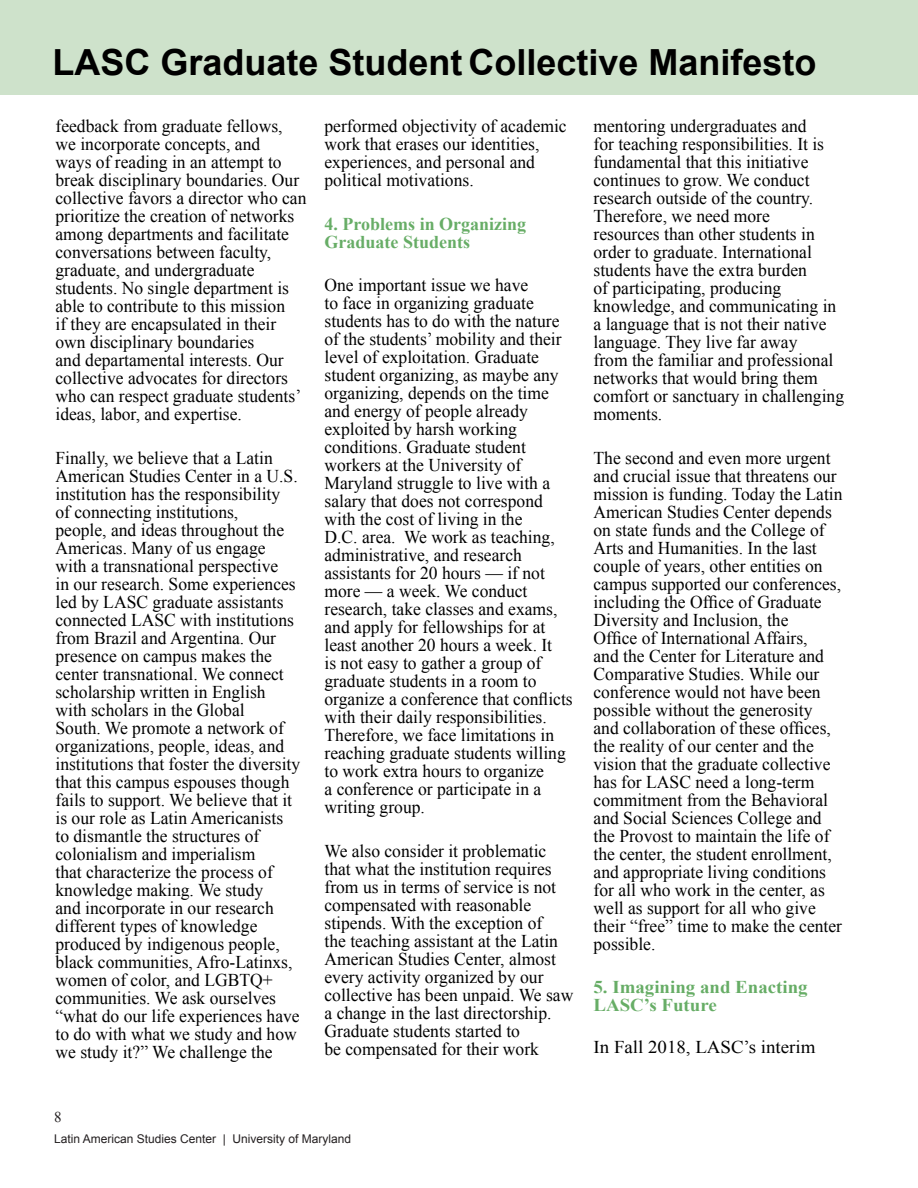
<style>
.page{position:relative;width:918px;height:1188px;background:#fff}
.page>*{position:absolute;margin:0;border:0;box-sizing:border-box;transform-origin:0 0}
.t1{font:700 36px "Arial";color:#000}
.t2{font:18px/18px "Times New Roman";color:#000}
.t3{font:700 18px/18px "Times New Roman";color:#67ad66}
.t4{font:700 18px/18px "Times New Roman";color:#67ad66;scale:1.05 1}
.t5{font:18px "Times New Roman";color:#000;scale:1.05 1}
.t6{font:15px "Times New Roman";color:#231f20}
.t7{font:12px "Arial";color:#231f20}
</style>
<div class="page">
<div style="left:0;top:0;width:918px;height:94px;background:#cee2cb"></div>
<p class="t1" style="left:52px;top:39px;width:766px">LASC Graduate Student Collective Manifesto</p>
<p class="t2" style="left:56px;top:117px;width:253px">feedback from graduate fellows, we incorporate concepts, and<br>ways of reading in an attempt to break disciplinary boundaries. Our collective favors a director who can prioritize the creation of networks among departments and facilitate conversations between faculty, graduate, and undergraduate students. No single department is able to contribute to this mission<br>if they are encapsulated in their own disciplinary boundaries<br>and departamental interests. Our collective advocates for directors who can respect graduate students’ ideas, labor, and expertise.</p>
<p class="t2" style="left:56px;top:449px;width:246px">Finally, we believe that a Latin<br>American Studies Center in a U.S. institution has the responsibility<br>of connecting institutions,<br>people, and ideas throughout the<br>Americas. Many of us engage with a transnational perspective<br>in our research. Some experiences led by LASC graduate assistants connected LASC with institutions from Brazil and Argentina. Our presence on campus makes the center transnational. We connect scholarship written in English with scholars in the Global<br>South. We promote a network of organizations, people, ideas, and institutions that foster the diversity that this campus espouses though fails to support. We believe that it is our role as Latin Americanists to dismantle the structures of colonialism and imperialism<br>that characterize the process of knowledge making. We study<br>and incorporate in our research different types of knowledge produced by indigenous people, black communities, Afro-Latinxs, women of color, and LGBTQ+ communities. We ask ourselves “what do our life experiences have to do with what we study and how we study it?” We challenge the</p>
<p class="t2" style="left:325px;top:117px;width:244px">performed objectivity of academic work that erases our identities, experiences, and personal and political motivations.</p>
<p class="t3" style="left:325px;top:215px;width:203px">4. Problems in Organizing<br>Graduate Students</p>
<p class="t2" style="left:325px;top:276px;width:250px">One important issue we have<br>to face in organizing graduate students has to do with the nature of the students’ mobility and their level of exploitation. Graduate student organizing, as maybe any organizing, depends on the time and energy of people already exploited by harsh working conditions. Graduate student workers at the University of<br>Maryland struggle to live with a salary that does not correspond with the cost of living in the<br>D.C. area. We work as teaching, administrative, and research assistants for 20 hours — if not more — a week. We conduct research, take classes and exams, and apply for fellowships for at least another 20 hours a week. It<br>is not easy to gather a group of graduate students in a room to organize a conference that conflicts with their daily responsibilities.<br>Therefore, we face limitations in reaching graduate students willing to work extra hours to organize<br>a conference or participate in a writing group.</p>
<p class="t2" style="left:325px;top:842px;width:250px">We also consider it problematic that what the institution requires from us in terms of service is not compensated with reasonable stipends. With the exception of<br>the teaching assistant at the Latin<br>American Studies Center, almost every activity organized by our collective has been unpaid. We saw a change in the last directorship.<br>Graduate students started to<br>be compensated for their work</p>
<p class="t6" style="left:54px;top:1107px;width:9px">8</p>
<p class="t7" style="left:54px;top:1131px;width:299px">Latin American Studies Center | University of Maryland</p>
<p class="t2" style="left:594px;top:117px;width:252px">mentoring undergraduates and<br>for teaching responsibilities. It is fundamental that this initiative continues to grow. We conduct research outside of the country.<br>Therefore, we need more<br>resources than other students in order to graduate. International students have the extra burden<br>of participating, producing knowledge, and communicating in a language that is not their native language. They live far away<br>from the familiar and professional networks that would bring them comfort or sanctuary in challenging moments.</p>
<p class="t2" style="left:594px;top:449px;width:251px">The second and even more urgent and crucial issue that threatens our mission is funding. Today the Latin<br>American Studies Center depends on state funds and the College of<br>Arts and Humanities. In the last couple of years, other entities on campus supported our conferences, including the Office of Graduate<br>Diversity and Inclusion, the<br>Office of International Affairs,<br>and the Center for Literature and<br>Comparative Studies. While our conference would not have been possible without the generosity<br>and collaboration of these offices, the reality of our center and the vision that the graduate collective has for LASC need a long-term commitment from the Behavioral and Social Sciences College and the Provost to maintain the life of the center, the student enrollment, and appropriate living conditions for all who work in the center, as well as support for all who give their “free” time to make the center possible.</p>
<p class="t4" style="left:594px;top:977px;width:205px">5. Imagining and Enacting<br>LASC’s Future</p>
<p class="t5" style="left:594px;top:1035px;width:213px">In Fall 2018, LASC’s interim</p>
</div>
